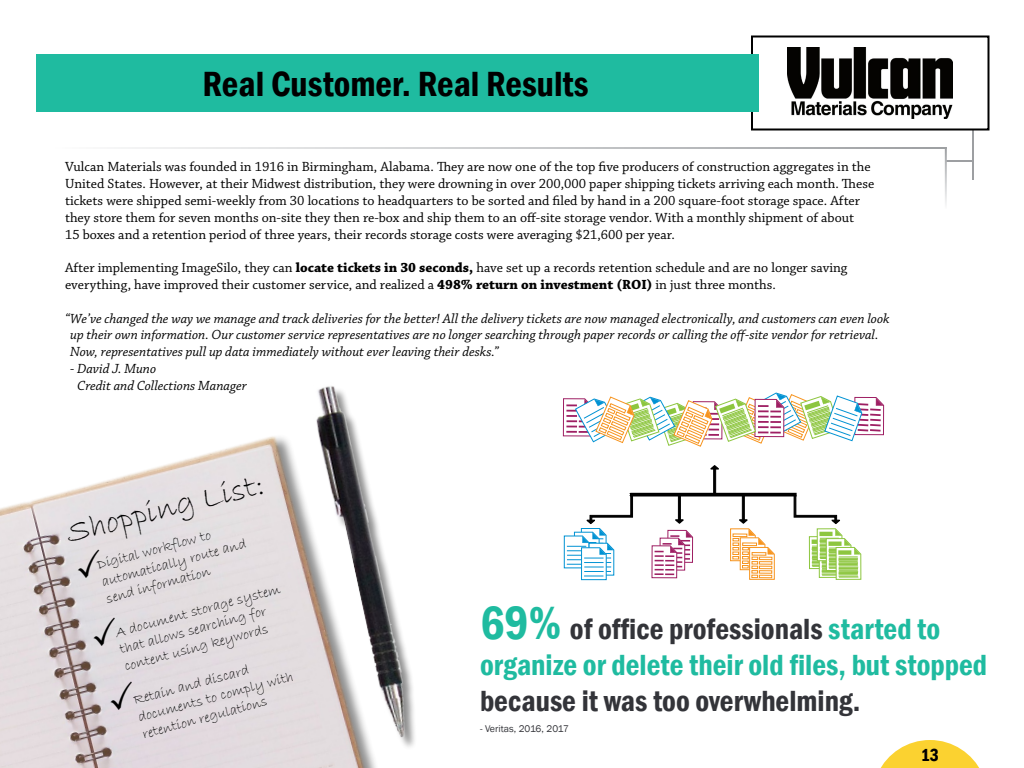
<style>
.page{position:relative;width:1024px;height:768px;background:#fff}
.page>*{position:absolute;margin:0;border:0;box-sizing:border-box;transform-origin:0 0}
.t1{font:600 condensed 36px "Franklin Gothic";color:#000}
.t2{font:32.4px "Bradley Hand ITC";color:#000}
.t3{font:600 condensed 30px/36px "Franklin Gothic";color:#1fbba0}
.t4{font:600 condensed 30px "Franklin Gothic";color:#333439}
.t5{font:600 condensed 18px "Franklin Gothic";color:#000}
.t6{font:14.6px/17.5px "Bradley Hand ITC";color:#000}
.t7{font:14px/16.8px "Chaparral Pro";color:#000}
.t8{font:italic 14px/16.8px "Chaparral Pro";color:#000}
.t9{font:10px "Franklin Gothic";color:#333439}
.s1{font-weight:700}
.s2{font-size:48px}
.s3{color:#333439}
</style>
<div class="page">
<hr style="left:945px;top:160px;width:28px;height:2px;background:#9d9fa2">
<hr style="left:972px;top:119px;width:2px;height:61px;background:#9d9fa2">
<hr style="left:945px;top:147px;width:2px;height:62px;background:#fff">
<div style="left:752px;top:36px;width:236px;height:94px;background:#fff"></div>
<img style="left:788px;top:47px;width:165px;height:72px">
<div style="left:751px;top:36px;width:239px;height:94px;border:2px solid #000"></div>
<div style="left:36px;top:54px;width:723px;height:58px;background:#1fbba0"></div>
<svg style="left:880px;top:740px;width:99px;height:28px"></svg>
<img style="left:0;top:436px;width:287px;height:332px">
<img style="left:287px;top:386px;width:128px;height:382px">
<div style="left:713px;top:466px;width:3px;height:29px;border:1px solid #000"></div>
<svg style="left:710px;top:465px;width:9px;height:5px"></svg>
<svg style="left:564px;top:492px;width:298px;height:88px"></svg>
<div style="left:838px;top:550px;width:13px;height:5px;background:#8dc63f"></div>
<svg style="left:563px;top:392px;width:321px;height:55px"></svg>
<svg style="left:111px;top:739px;width:31px;height:29px"></svg>
<svg style="left:74px;top:549px;width:31px;height:30px"></svg>
<svg style="left:90px;top:616px;width:31px;height:31px"></svg>
<svg style="left:107px;top:680px;width:31px;height:31px"></svg>
<h1 class="t1" style="left:203px;top:60px;width:387px">Real Customer. Real Results</h1>
<p class="t7" style="left:65px;top:159px;width:811px">Vulcan Materials was founded in 1916 in Birmingham, Alabama. They are now one of the top five producers of construction aggregates in the United States. However, at their Midwest distribution, they were drowning in over 200,000 paper shipping tickets arriving each month. These tickets were shipped semi-weekly from 30 locations to headquarters to be sorted and filed by hand in a 200 square-foot storage space. After they store them for seven months on-site they then re-box and ship them to an off-site storage vendor. With a monthly shipment of about<br>15 boxes and a retention period of three years, their records storage costs were averaging $21,600 per year.</p>
<p class="t7" style="left:65px;top:260px;width:784px">After implementing ImageSilo, they can <span class="s1">locate tickets in 30 seconds,</span> have set up a records retention schedule and are no longer saving everything, have improved their customer service, and realized a <span class="s1">498% return on investment (ROI)</span> in just three months.</p>
<p class="t8" style="left:70px;top:310px;width:821px;text-indent:-5px">“We’ve changed the way we manage and track deliveries for the better! All the delivery tickets are now managed electronically, and customers can even look up their own information. Our customer service representatives are no longer searching through paper records or calling the off-site vendor for retrieval.<br>Now, representatives pull up data immediately without ever leaving their desks.”</p>
<p class="t8" style="left:77px;top:361px;width:171px;text-indent:-7px">- David J. Muno<br>Credit and Collections Manager</p>
<h2 class="t2" style="left:62px;top:513px;width:204px;rotate:-14deg">Shopping List:</h2>
<p class="t6" style="left:95px;top:557px;width:151px;rotate:-15deg">Digital workflow to automatically route and send information</p>
<p class="t6" style="left:113px;top:624px;width:172px;rotate:-15deg">A document storage system that allows searching for content using keywords</p>
<p class="t6" style="left:132px;top:692px;width:162px;rotate:-15deg">Retain and discard documents to comply with retention regulations</p>
<h3 class="t3" style="left:480px;top:610px;width:509px"><span class="s2">69%</span> <span class="s3">of office professionals</span> started to organize or delete their old files, but stopped</h3>
<h3 class="t4" style="left:480px;top:681px;width:382px">because it was too overwhelming.</h3>
<p class="t9" style="left:480px;top:722px;width:90px">- Veritas, 2016, 2017</p>
<p class="t5" style="left:921px;top:743px;width:20px">13</p>
</div>
